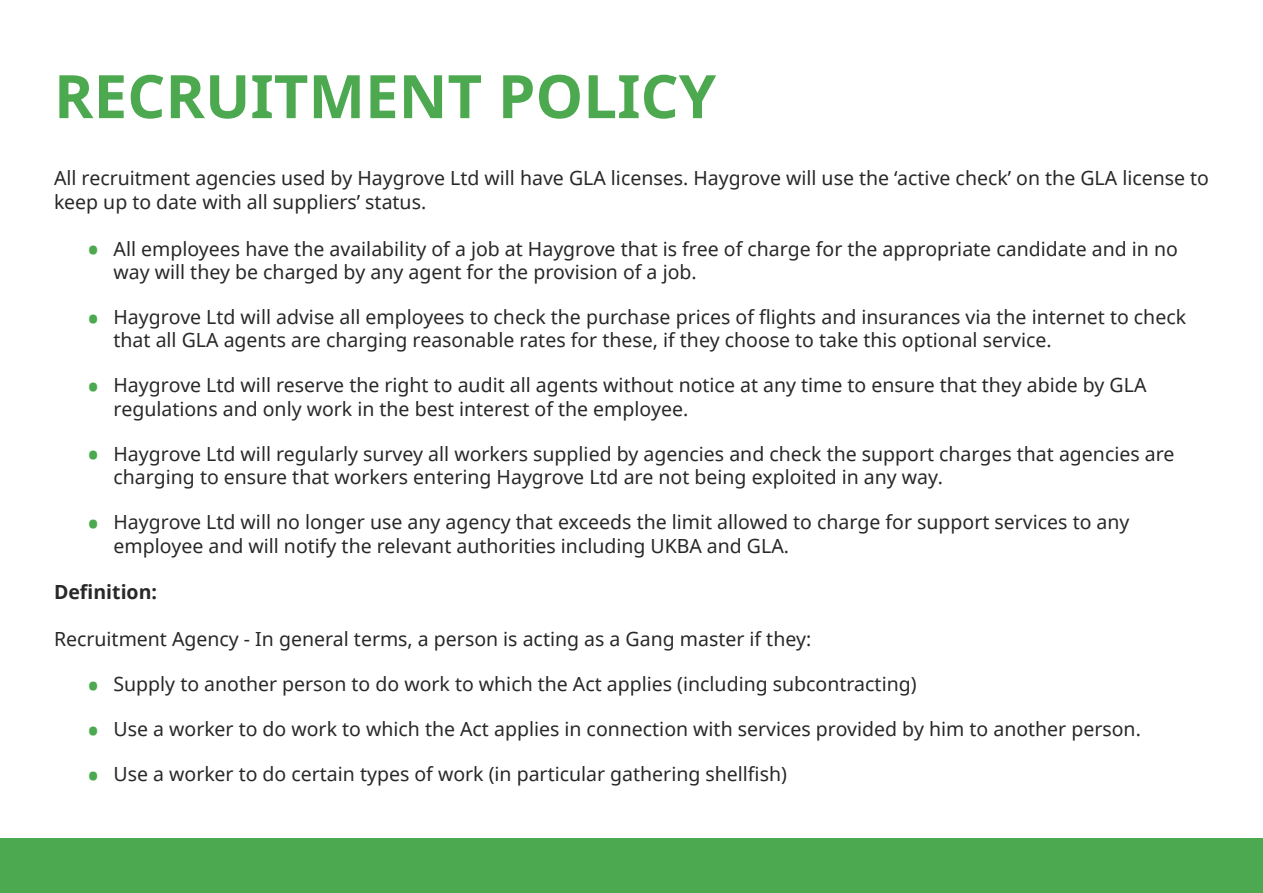
<style>
.page{position:relative;width:1263px;height:893px;background:#fff}
.page>*{position:absolute;margin:0;border:0;box-sizing:border-box;transform-origin:0 0}
.t1{font:700 60px "Noto Sans";color:#4ca950}
.t2{font:19.5px/23.4px "Noto Sans";color:#292829}
.t3{font:700 19.5px "Noto Sans";color:#292829}
.s1{font-size:36px;color:#4ca950}
</style>
<div class="page">
<div style="left:0;top:839px;width:1263px;height:54px;background:#4ca950"></div>
<h1 class="t1" style="left:54px;top:54px;width:664px">RECRUITMENT POLICY</h1>
<p class="t2" style="left:54px;top:166px;width:1156px">All recruitment agencies used by Haygrove Ltd will have GLA licenses. Haygrove will use the ‘active check’ on the GLA license to keep up to date with all suppliers’ status.</p>
<p class="t2" style="left:114px;top:236px;width:1066px;text-indent:-27px"><span class="s1">•</span> All employees have the availability of a job at Haygrove that is free of charge for the appropriate candidate and in no way will they be charged by any agent for the provision of a job.</p>
<p class="t2" style="left:114px;top:305px;width:1074px;text-indent:-27px"><span class="s1">•</span> Haygrove Ltd will advise all employees to check the purchase prices of flights and insurances via the internet to check that all GLA agents are charging reasonable rates for these, if they choose to take this optional service.</p>
<p class="t2" style="left:114px;top:373px;width:1034px;text-indent:-27px"><span class="s1">•</span> Haygrove Ltd will reserve the right to audit all agents without notice at any time to ensure that they abide by GLA regulations and only work in the best interest of the employee.</p>
<p class="t2" style="left:114px;top:442px;width:1062px;text-indent:-27px"><span class="s1">•</span> Haygrove Ltd will regularly survey all workers supplied by agencies and check the support charges that agencies are charging to ensure that workers entering Haygrove Ltd are not being exploited in any way.</p>
<p class="t2" style="left:114px;top:510px;width:1017px;text-indent:-27px"><span class="s1">•</span> Haygrove Ltd will no longer use any agency that exceeds the limit allowed to charge for support services to any employee and will notify the relevant authorities including UKBA and GLA.</p>
<p class="t3" style="left:54px;top:579px;width:105px">Definition:</p>
<p class="t2" style="left:54px;top:627px;width:759px">Recruitment Agency - In general terms, a person is acting as a Gang master if they:</p>
<p class="t2" style="left:87px;top:672px;width:831px"><span class="s1">•</span> Supply to another person to do work to which the Act applies (including subcontracting)</p>
<p class="t2" style="left:87px;top:717px;width:1056px"><span class="s1">•</span> Use a worker to do work to which the Act applies in connection with services provided by him to another person.</p>
<p class="t2" style="left:87px;top:762px;width:702px"><span class="s1">•</span> Use a worker to do certain types of work (in particular gathering shellfish)</p>
</div>
